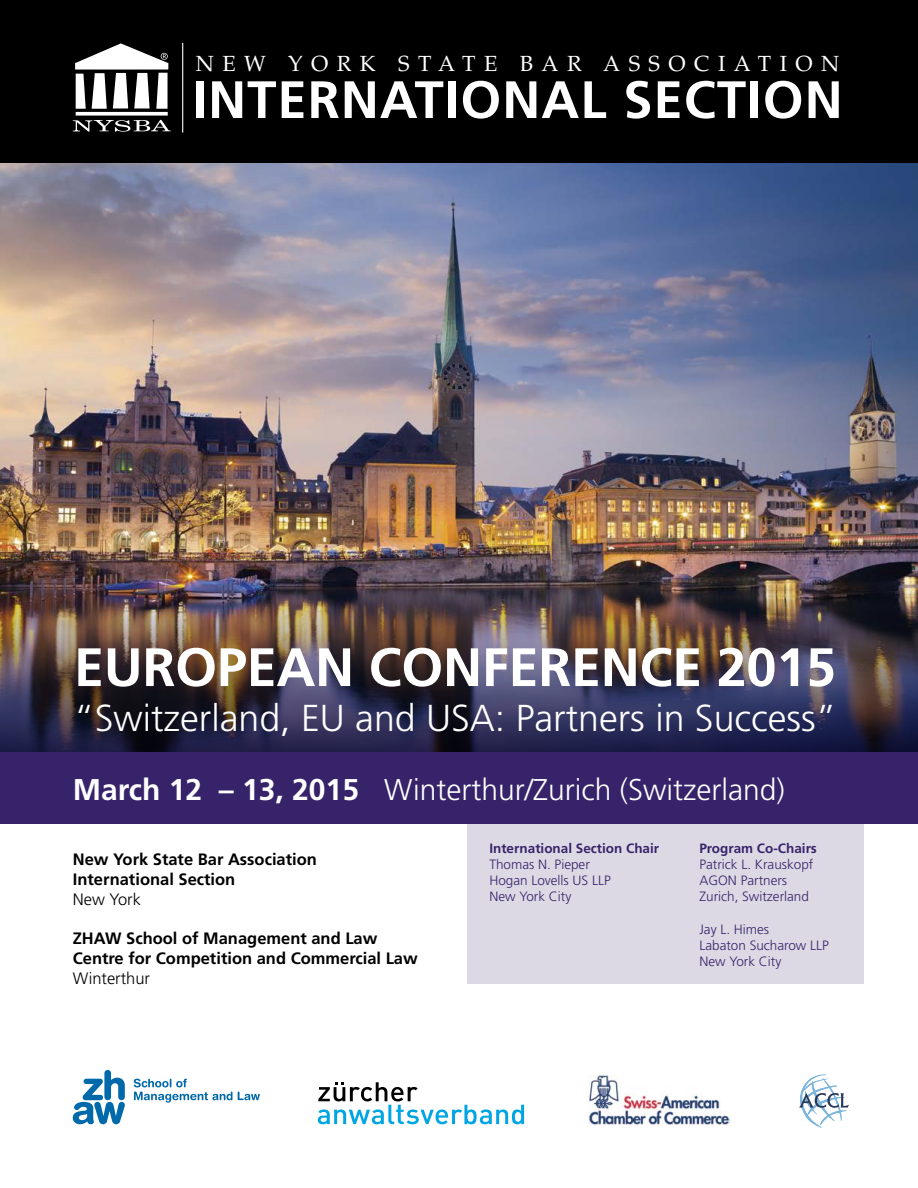
<style>
.page{position:relative;width:918px;height:1188px;background:#fff}
.page>*{position:absolute;margin:0;border:0;box-sizing:border-box;transform-origin:0 0}
.t1{font:700 54px "Frutiger";letter-spacing:-.005em;color:#fff}
.t2{font:700 52.5px "Frutiger";letter-spacing:.02em;color:#fff}
.t3{font:300 37.5px "Frutiger";color:#fff}
.t4{font:300 30px "Frutiger";color:#fff}
.t5{font:21.9px "Palatino";letter-spacing:.385em;color:#fff}
.t6{font:700 16.5px/19.8px "Frutiger";color:#000}
.t7{font:300 16.5px "Frutiger";color:#000}
.t8{font:300 13.5px/16.2px "Frutiger";color:#37236a}
.t9{font:700 13.5px "Frutiger";color:#37236a}
.s1{font-weight:700}
</style>
<div class="page">
<div style="left:468px;top:824px;width:396px;height:160px;background:#ddd9e4"></div>
<img style="left:0;top:162px;width:918px;height:415px">
<img style="left:0;top:577px;width:918px;height:175px">
<div style="left:0;top:0;width:918px;height:162px;background:#000"></div>
<svg style="left:73px;top:120px;width:98px;height:11px"></svg>
<svg style="left:76px;top:112px;width:92px;height:4px"></svg>
<svg style="left:75px;top:44px;width:93px;height:65px"></svg>
<hr style="left:182px;top:43px;width:1px;height:90px;background:#fff">
<svg style="left:318px;top:1082px;width:206px;height:42px"></svg>
<svg style="left:73px;top:1070px;width:52px;height:55px"></svg>
<svg style="left:238px;top:1092px;width:22px;height:8px"></svg>
<svg style="left:134px;top:1079px;width:98px;height:24px"></svg>
<img style="left:589px;top:1076px;width:140px;height:48px">
<svg style="left:799px;top:1075px;width:50px;height:53px"></svg>
<div style="left:0;top:752px;width:918px;height:72px;background:#37236a"></div>
<h3 class="t5" style="left:196px;top:50px;width:645px">NEW YORK STATE BAR ASSOCIATION</h3>
<h2 class="t2" style="left:193px;top:69px;width:652px">INTERNATIONAL SECTION</h2>
<h1 class="t1" style="left:74px;top:636px;width:763px">EUROPEAN CONFERENCE 2015</h1>
<h3 class="t3" style="left:74px;top:697px;width:764px">“Switzerland, EU and USA: Partners in Success”</h3>
<h3 class="t4" style="left:73px;top:773px;width:713px"><span class="s1">March 12 – 13, 2015</span> Winterthur/Zurich (Switzerland)</h3>
<p class="t6" style="left:73px;top:849px;width:246px">New York State Bar Association<br>International Section</p>
<p class="t7" style="left:73px;top:889px;width:70px">New York</p>
<p class="t6" style="left:73px;top:929px;width:347px">ZHAW School of Management and Law<br>Centre for Competition and Commercial Law</p>
<p class="t7" style="left:73px;top:969px;width:79px">Winterthur</p>
<p class="t9" style="left:489px;top:840px;width:171px">International Section Chair</p>
<p class="t8" style="left:489px;top:856px;width:123px">Thomas N. Pieper<br>Hogan Lovells US LLP<br>New York City</p>
<p class="t9" style="left:699px;top:840px;width:119px">Program Co-Chairs</p>
<p class="t8" style="left:699px;top:856px;width:115px">Patrick L. Krauskopf<br>AGON Partners<br>Zurich, Switzerland</p>
<p class="t8" style="left:699px;top:921px;width:131px">Jay L. Himes<br>Labaton Sucharow LLP<br>New York City</p>
</div>
